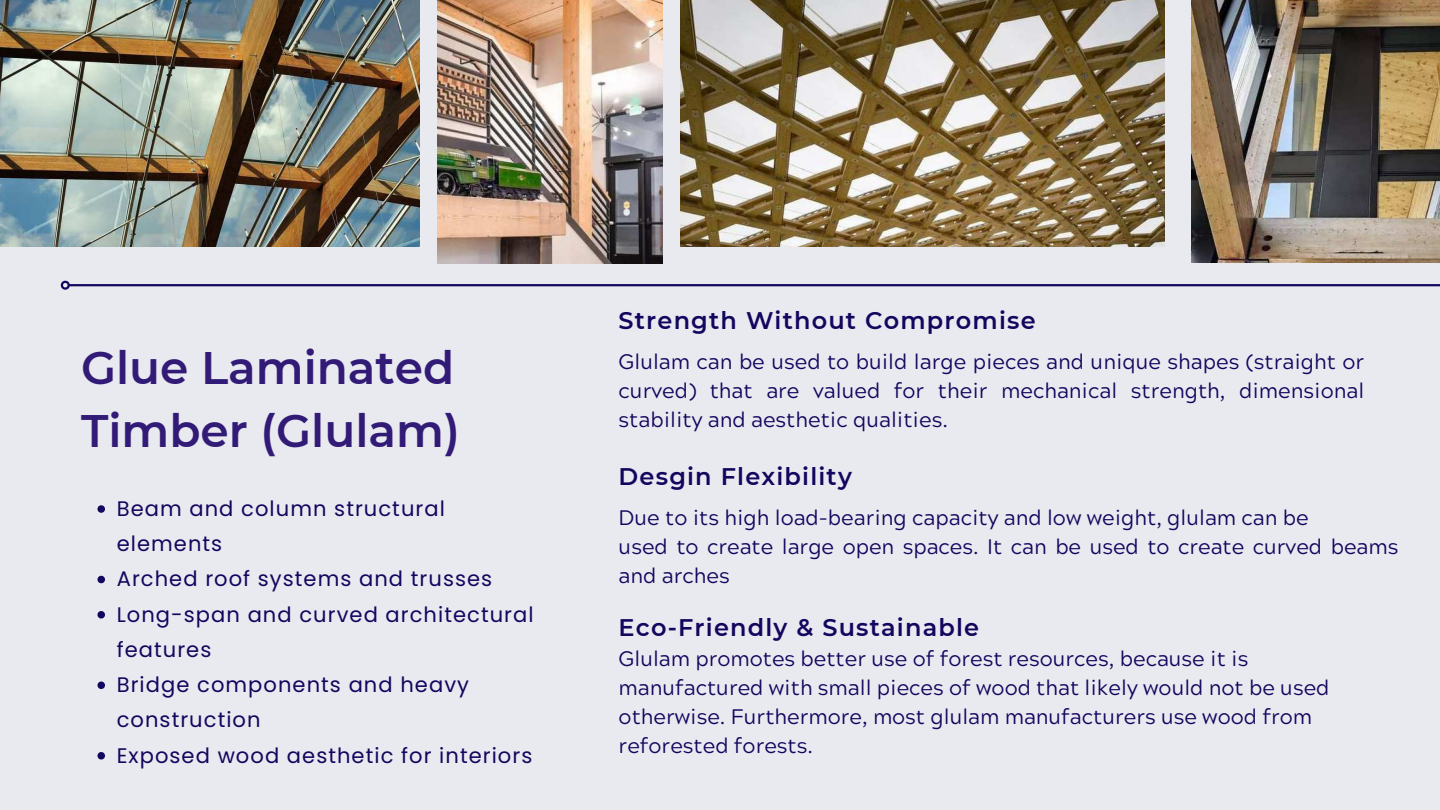
<style>
.page{position:relative;width:1440px;height:810px;background:#e9e9f0}
.page>*{position:absolute;margin:0;border:0;box-sizing:border-box;transform-origin:0 0}
.t1{font:600 45.5px/63px "Montserrat";color:#321b77}
.t2{font:600 24px "Montserrat";letter-spacing:.05em;color:#14055e}
.t3{font:21.1px/35.3px "Poppins";letter-spacing:.05em;color:#14055e}
.t4{font:21px/29.3px "Acherus Grotesque";color:#14055e}
</style>
<div class="page">
<img style="left:438px;top:0;width:224px;height:263px">
<img style="left:680px;top:0;width:484px;height:247px">
<svg style="left:61px;top:281px;width:1379px;height:9px"></svg>
<img style="left:0;top:0;width:420px;height:246px">
<img style="left:1192px;top:0;width:248px;height:263px">
<svg style="left:98px;top:505px;width:7px;height:8px"></svg>
<svg style="left:98px;top:576px;width:7px;height:7px"></svg>
<svg style="left:98px;top:611px;width:7px;height:8px"></svg>
<svg style="left:98px;top:682px;width:7px;height:7px"></svg>
<svg style="left:98px;top:752px;width:7px;height:8px"></svg>
<h1 class="t1" style="left:81px;top:336px;width:380px">Glue Laminated<br>Timber (Glulam)</h1>
<p class="t3" style="left:117px;top:491px;width:418px">Beam and column structural elements<br>Arched roof systems and trusses<br>Long-span and curved architectural features<br>Bridge components and heavy construction<br>Exposed wood aesthetic for interiors</p>
<p class="t2" style="left:619px;top:306px;width:418px">Strength Without Compromise</p>
<p class="t4" style="left:619px;top:349px;width:747px;text-align:justify">Glulam can be used to build large pieces and unique shapes (straight or curved) that are valued for their mechanical strength, dimensional stability and aesthetic qualities.</p>
<p class="t2" style="left:619px;top:462px;width:235px">Desgin Flexibility</p>
<p class="t4" style="left:619px;top:505px;width:781px">Due to its high load-bearing capacity and low weight, glulam can be<br>used to create large open spaces. It can be used to create curved beams and arches</p>
<p class="t2" style="left:619px;top:613px;width:362px">Eco-Friendly &amp; Sustainable</p>
<p class="t4" style="left:619px;top:647px;width:712px">Glulam promotes better use of forest resources, because it is manufactured with small pieces of wood that likely would not be used otherwise. Furthermore, most glulam manufacturers use wood from reforested forests.</p>
</div>
